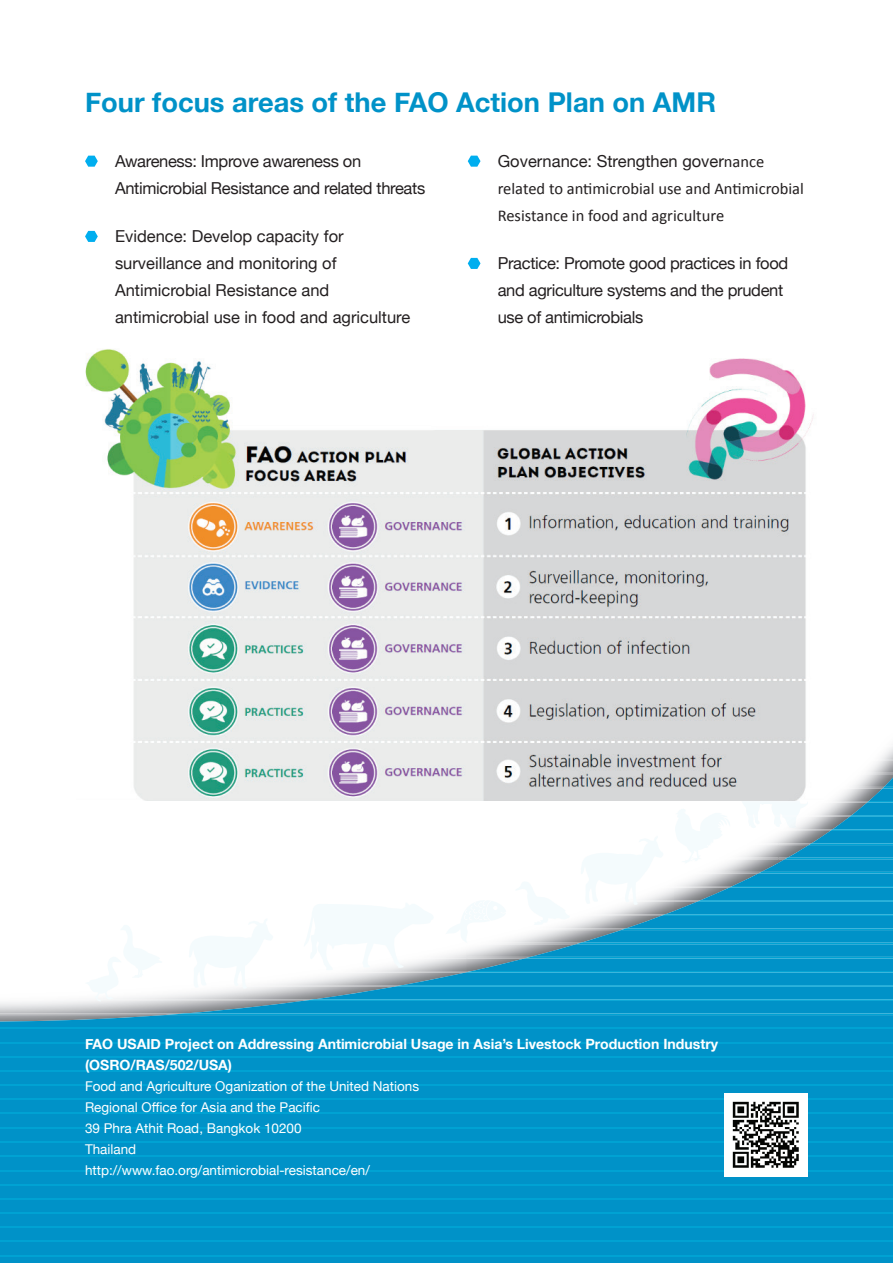
<style>
.page{position:relative;width:893px;height:1263px;background:#fff}
.page>*{position:absolute;margin:0;border:0;box-sizing:border-box;transform-origin:0 0}
.t1{font:700 27.3px "Helvetica Neue";color:#0092c8}
.t2{font:16.5px/27px "Helvetica Neue";letter-spacing:-.02em;color:#231f20}
.t3{font:16.5px/27px "Helvetica Neue";color:#231f20}
.t4{font:16.5px/27px "Calibri";color:#231f20}
.t5{font:700 14.1px/21px "Helvetica Neue";color:#fff}
.t6{font:13.5px/21px "Helvetica Neue";color:#fff}
.s1{font-family:"Calibri"}
</style>
<div class="page">
<svg style="left:0;top:752px;width:893px;height:511px;fill:#0092c8"></svg>
<hr style="left:0;top:1155px;width:893px;height:2px;background:#00a2d3">
<hr style="left:0;top:1141px;width:893px;height:1px;background:#00a2d3">
<hr style="left:0;top:1127px;width:893px;height:1px;background:#00a2d3">
<hr style="left:0;top:1113px;width:893px;height:1px;background:#00a2d3">
<hr style="left:0;top:1098px;width:893px;height:2px;background:#00a2d3">
<hr style="left:0;top:1084px;width:893px;height:2px;background:#00a2d3">
<hr style="left:0;top:1070px;width:893px;height:2px;background:#00a2d3">
<hr style="left:0;top:1056px;width:893px;height:1px;background:#00a2d3">
<hr style="left:0;top:1042px;width:893px;height:1px;background:#00a2d3">
<hr style="left:0;top:1028px;width:893px;height:1px;background:#00a2d3">
<img style="left:0;top:1013px;width:164px;height:2px">
<svg style="left:164px;top:1013px;width:729px;height:2px"></svg>
<img style="left:0;top:999px;width:303px;height:2px">
<svg style="left:303px;top:999px;width:590px;height:2px"></svg>
<img style="left:0;top:985px;width:394px;height:2px">
<svg style="left:394px;top:985px;width:499px;height:2px"></svg>
<img style="left:0;top:971px;width:465px;height:1px">
<svg style="left:465px;top:971px;width:428px;height:1px"></svg>
<img style="left:0;top:957px;width:525px;height:1px">
<svg style="left:525px;top:957px;width:368px;height:1px"></svg>
<img style="left:0;top:943px;width:576px;height:1px">
<svg style="left:576px;top:943px;width:317px;height:1px"></svg>
<img style="left:0;top:928px;width:621px;height:2px">
<svg style="left:621px;top:928px;width:272px;height:2px"></svg>
<img style="left:0;top:914px;width:661px;height:2px">
<svg style="left:661px;top:914px;width:232px;height:2px"></svg>
<img style="left:0;top:900px;width:697px;height:2px">
<svg style="left:697px;top:900px;width:196px;height:2px"></svg>
<img style="left:0;top:886px;width:729px;height:1px">
<svg style="left:729px;top:886px;width:164px;height:1px"></svg>
<img style="left:0;top:872px;width:758px;height:1px">
<svg style="left:758px;top:872px;width:135px;height:1px"></svg>
<img style="left:0;top:858px;width:673px;height:1px">
<img style="left:0;top:843px;width:673px;height:2px">
<img style="left:0;top:829px;width:673px;height:2px">
<img style="left:0;top:815px;width:673px;height:2px">
<img style="left:0;top:801px;width:673px;height:2px">
<img style="left:0;top:787px;width:76px;height:1px">
<img style="left:0;top:773px;width:893px;height:1px">
<hr style="left:0;top:1255px;width:893px;height:1px;background:#00a2d3">
<hr style="left:0;top:1241px;width:893px;height:1px;background:#00a2d3">
<hr style="left:0;top:1226px;width:893px;height:2px;background:#00a2d3">
<hr style="left:0;top:1212px;width:893px;height:2px;background:#00a2d3">
<hr style="left:0;top:1198px;width:893px;height:2px;background:#00a2d3">
<hr style="left:0;top:1184px;width:893px;height:1px;background:#00a2d3">
<hr style="left:0;top:1170px;width:893px;height:1px;background:#00a2d3">
<img style="left:0;top:759px;width:893px;height:2px">
<img style="left:76px;top:349px;width:748px;height:451px">
<svg style="left:468px;top:156px;width:12px;height:11px"></svg>
<svg style="left:468px;top:258px;width:12px;height:11px"></svg>
<svg style="left:85px;top:156px;width:13px;height:11px"></svg>
<svg style="left:85px;top:231px;width:13px;height:11px"></svg>
<img style="left:725px;top:1093px;width:83px;height:83px">
<svg style="left:514px;top:879px;width:57px;height:46px"></svg>
<svg style="left:83px;top:924px;width:79px;height:78px"></svg>
<svg style="left:300px;top:898px;width:134px;height:73px"></svg>
<svg style="left:580px;top:834px;width:86px;height:72px"></svg>
<svg style="left:673px;top:776px;width:220px;height:90px"></svg>
<svg style="left:188px;top:916px;width:88px;height:74px"></svg>
<svg style="left:445px;top:898px;width:61px;height:45px"></svg>
<h1 class="t1" style="left:85px;top:81px;width:632px">Four focus areas of the FAO Action Plan on AMR</h1>
<p class="t2" style="left:115px;top:148px;width:312px">Awareness: Improve awareness on<br>Antimicrobial Resistance and related threats</p>
<p class="t3" style="left:115px;top:223px;width:297px">Evidence: Develop capacity for surveillance and monitoring of Antimicrobial Resistance and antimicrobial use in food and agriculture</p>
<p class="t3" style="left:498px;top:148px;width:268px">Governance: Strengthen gover<span class="s1">nance</span></p>
<p class="t4" style="left:498px;top:175px;width:308px">related to antimicrobial use and Antimicrobial<br>Resistance in food and agriculture</p>
<p class="t2" style="left:498px;top:250px;width:292px">Practice: Promote good practices in food and agriculture systems and the prudent use of antimicrobials</p>
<p class="t5" style="left:85px;top:1034px;width:635px">FAO USAID Project on Addressing Antimicrobial Usage in Asia’s Livestock Production Industry (OSRO/RAS/502/USA)</p>
<p class="t6" style="left:85px;top:1077px;width:336px">Food and Agriculture Oganization of the United Nations Regional Office for Asia and the Pacific<br>39 Phra Athit Road, Bangkok 10200<br>Thailand http://www.fao.org/antimicrobial-resistance/en/</p>
</div>
